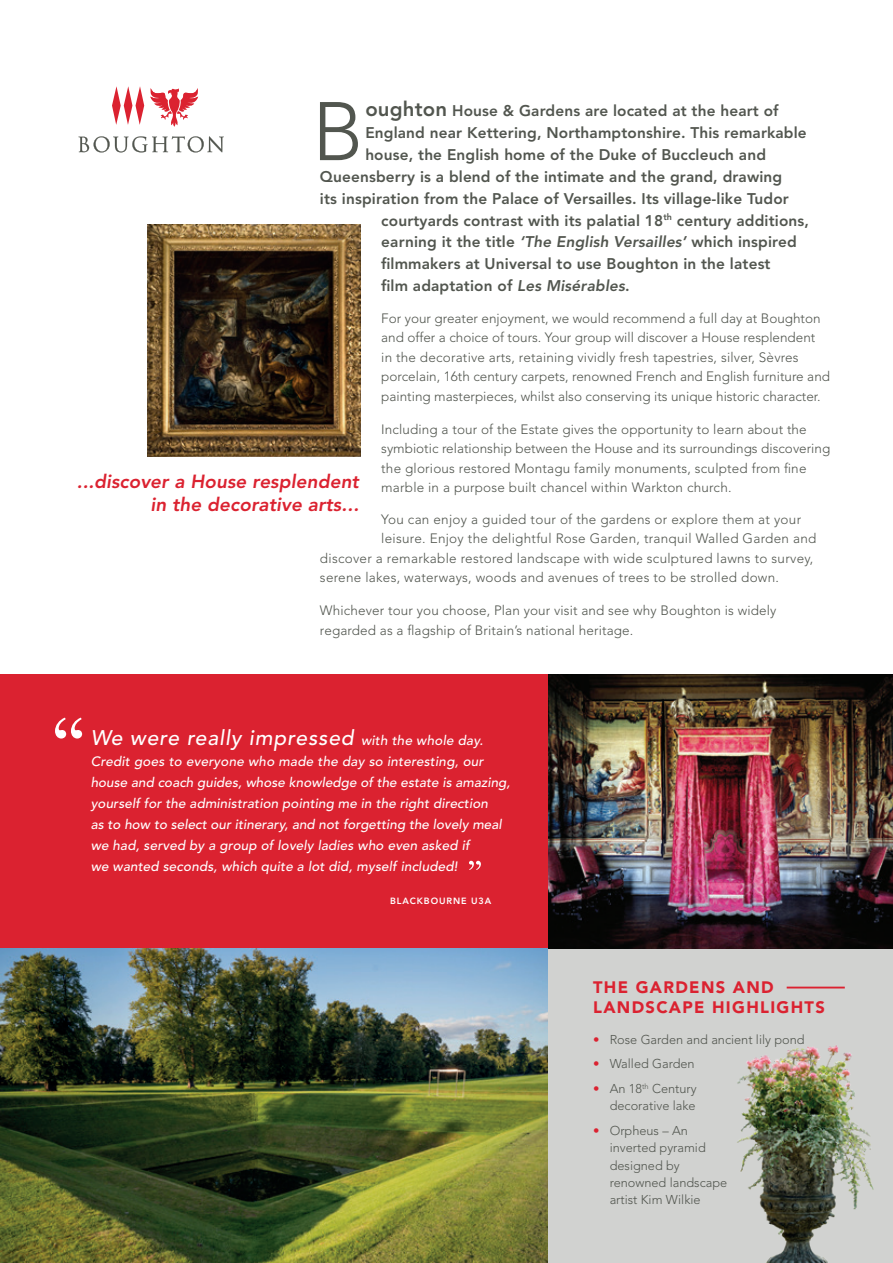
<style>
.page{position:relative;width:893px;height:1263px;background:#fff}
.page>*{position:absolute;margin:0;border:0;box-sizing:border-box;transform-origin:0 0}
.t1{font:300 82.05px "Avenir";color:#52564f}
.t2{font:italic 500 21px "Avenir";letter-spacing:.04em;color:#fff}
.t3{font:italic 800 18.9px/23.2px "Avenir";letter-spacing:.005em;color:#db2230;text-align:right}
.t4{font:900 16.5px/19.5px "Avenir";letter-spacing:.08em;color:#db2230}
.t5{font:800 15.3px "Avenir";letter-spacing:.01em;color:#52564f}
.t6{font:300 13.5px/19.5px "Avenir";letter-spacing:.01em;color:#52564f}
.t7{font:italic 500 13.5px/21px "Avenir";letter-spacing:.005em;color:#fff}
.t8{font:300 12.75px/17.2px "Avenir";color:#52564f;text-align:right}
.t9{font:800 9px "Avenir";letter-spacing:.1em;color:#fff}
.s1{font-size:20.4px}
.s2{font-style:italic}
.s3{font-size:13.5px}
.s4{color:#db2230}
</style>
<div class="page">
<img style="left:0;top:948px;width:549px;height:315px">
<img style="left:147px;top:225px;width:214px;height:232px">
<div style="left:549px;top:948px;width:344px;height:315px;background:#d1d2d0"></div>
<div style="left:0;top:675px;width:893px;height:273px;background:#db2230"></div>
<img style="left:549px;top:675px;width:344px;height:273px">
<hr style="left:787px;top:987px;width:58px;height:1px;background:#db2230">
<svg style="left:55px;top:717px;width:27px;height:21px"></svg>
<svg style="left:469px;top:861px;width:12px;height:9px"></svg>
<svg style="left:78px;top:136px;width:146px;height:16px"></svg>
<svg style="left:112px;top:86px;width:87px;height:41px"></svg>
<img style="left:737px;top:1045px;width:137px;height:218px">
<h1 class="t1" style="left:312px;top:84px;width:53px">B</h1>
<p class="t5" style="left:365px;top:102px;width:415px"><span class="s1">oughton</span> House &amp; Gardens are located at the heart of</p>
<p class="t5" style="left:365px;top:124px;width:443px">England near Kettering, Northamptonshire. This remarkable</p>
<p class="t5" style="left:365px;top:146px;width:402px">house, the English home of the Duke of Buccleuch and</p>
<p class="t5" style="left:320px;top:168px;width:464px">Queensberry is a blend of the intimate and the grand, drawing</p>
<p class="t5" style="left:320px;top:189px;width:470px">its inspiration from the Palace of Versailles. Its village-like Tudor</p>
<p class="t5" style="left:381px;top:211px;width:429px">courtyards contrast with its palatial 18<sup>th</sup> century additions,</p>
<p class="t5" style="left:381px;top:233px;width:417px">earning it the title <span class="s2">‘The English Versailles’</span> which inspired</p>
<p class="t5" style="left:381px;top:255px;width:391px">filmmakers at Universal to use Boughton in the latest</p>
<p class="t5" style="left:381px;top:277px;width:250px">film adaptation of <span class="s2">Les Misérables</span>.</p>
<p class="t6" style="left:381px;top:308px;width:450px">For your greater enjoyment, we would recommend a full day at Boughton and offer a choice of tours. Your group will discover a House resplendent<br>in the decorative arts, retaining vividly fresh tapestries, silver, Sèvres porcelain, 16th century carpets, renowned French and English furniture and painting masterpieces, whilst also conserving its unique historic character.</p>
<p class="t6" style="left:381px;top:419px;width:450px">Including a tour of the Estate gives the opportunity to learn about the symbiotic relationship between the House and its surroundings discovering the glorious restored Montagu family monuments, sculpted from fine marble in a purpose built chancel within Warkton church.</p>
<p class="t6" style="left:381px;top:509px;width:421px">You can enjoy a guided tour of the gardens or explore them at your</p>
<p class="t6" style="left:381px;top:529px;width:437px">leisure. Enjoy the delightful Rose Garden, tranquil Walled Garden and</p>
<p class="t6" style="left:320px;top:548px;width:495px">discover a remarkable restored landscape with wide sculptured lawns to survey,</p>
<p class="t6" style="left:320px;top:568px;width:461px">serene lakes, waterways, woods and avenues of trees to be strolled down.</p>
<p class="t6" style="left:320px;top:601px;width:458px">Whichever tour you choose, Plan your visit and see why Boughton is widely regarded as a flagship of Britain’s national heritage.</p>
<h3 class="t3" style="left:77px;top:470px;width:283px">...discover a House resplendent in the decorative arts...</h3>
<h2 class="t2" style="left:91px;top:725px;width:394px">We were really impressed <span class="s3">with the whole day.</span></h2>
<p class="t7" style="left:91px;top:751px;width:421px">Credit goes to everyone who made the day so interesting, our house and coach guides, whose knowledge of the estate is amazing, yourself for the administration pointing me in the right direction<br>as to how to select our itinerary, and not forgetting the lovely meal we had, served by a group of lovely ladies who even asked if<br>we wanted seconds, which quite a lot did, myself included!</p>
<p class="t9" style="left:390px;top:896px;width:103px">BLACKBOURNE U3A</p>
<p class="t4" style="left:593px;top:978px;width:233px">THE GARDENS AND<br>LANDSCAPE HIGHLIGHTS</p>
<p class="t8" style="left:593px;top:1030px;width:213px"><span class="s4">•</span> Rose Garden and ancient lily pond</p>
<p class="t8" style="left:593px;top:1055px;width:103px"><span class="s4">•</span> Walled Garden</p>
<p class="t8" style="left:593px;top:1080px;width:105px"><span class="s4">•</span> An 18<sup>th</sup> Century decorative lake</p>
<p class="t8" style="left:610px;top:1122px;width:119px;text-align:left;text-indent:-16px"><span class="s4">•</span> Orpheus – An inverted pyramid designed by renowned landscape artist Kim Wilkie</p>
</div>
